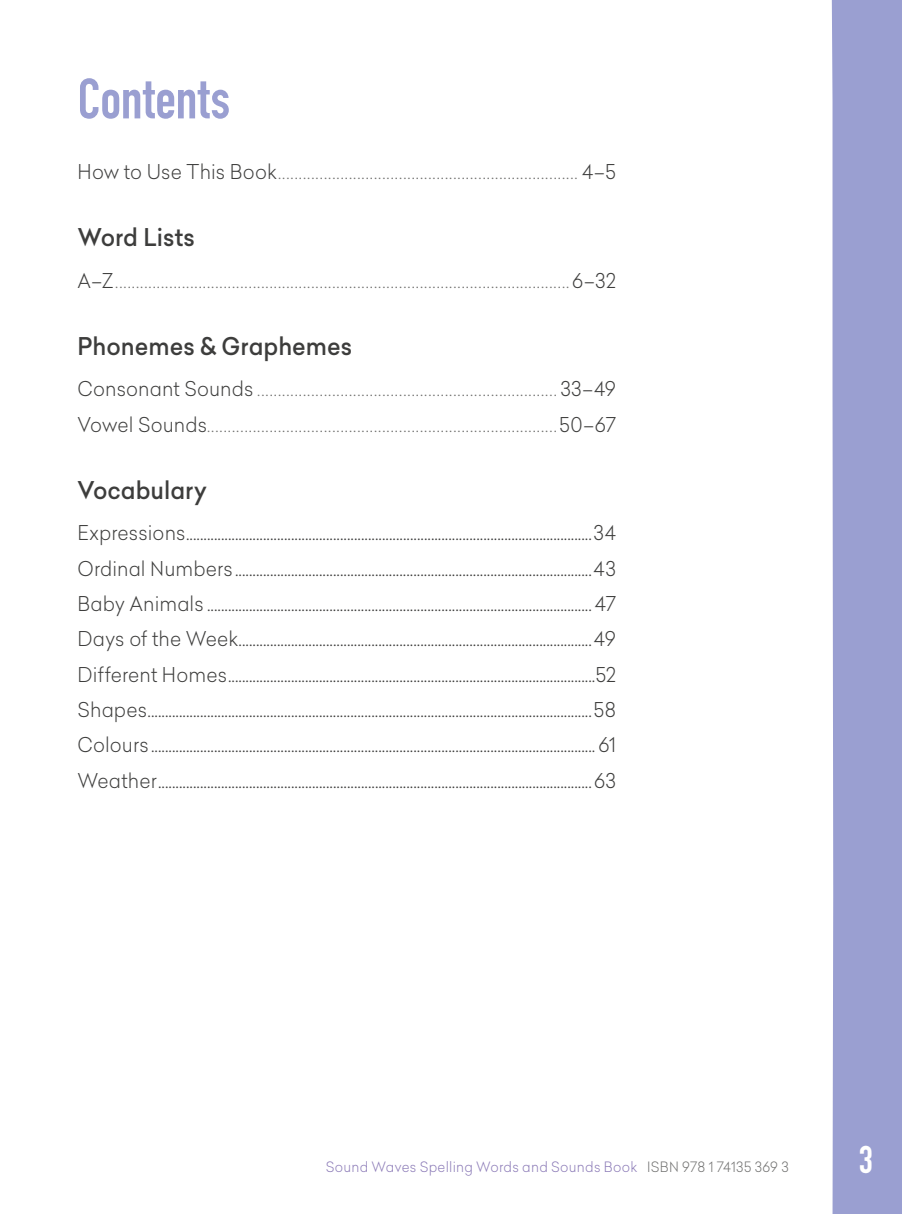
<style>
.page{position:relative;width:902px;height:1214px;background:#fff}
.page>*{position:absolute;margin:0;border:0;box-sizing:border-box;transform-origin:0 0}
.t1{font:56px "DIN Engschrift Std";letter-spacing:.01em;color:#9a9fd1}
.t2{font:38px "DIN Engschrift Std";color:#fff}
.t3{font:500 24px "Celias";color:#3d3d3c;scale:.95 1}
.t4{font:300 20px/35.4px "Celias";letter-spacing:.01em;color:#3d3d3c;text-align:justify;scale:.95 1}
.t5{font:300 18px/35.4px "Celias";color:#70706f;scale:.95 1}
.t6{font:300 14px "Celias";letter-spacing:.02em;color:#8a79b6;scale:.95 1}
.s1{font-size:20px;color:#3d3d3c}
.s2{color:#70706f}
</style>
<div class="page">
<svg style="left:831px;top:0;width:70px;height:1214px;background:#a4a8d5"></svg>
<svg style="left:900px;top:0;width:2px;height:7px"></svg>
<h1 class="t1" style="left:78px;top:66px;width:154px">Contents</h1>
<p class="t5" style="left:78px;top:154px;width:568px"><span class="s1">How to Use This Book</span>........................................................................ <span class="s1">4–5</span></p>
<p class="t3" style="left:78px;top:221px;width:125px">Word Lists</p>
<p class="t5" style="left:78px;top:263px;width:568px"><span class="s1">A–Z</span>.............................................................................................................<span class="s1">6–32</span></p>
<p class="t3" style="left:78px;top:329px;width:290px">Phonemes &amp; Graphemes</p>
<p class="t5" style="left:78px;top:371px;width:568px"><span class="s1">Consonant Sounds</span> ........................................................................ <span class="s1">33–49<br>Vowel Sounds</span>....................................................................................<span class="s1">50–67</span></p>
<p class="t3" style="left:78px;top:473px;width:137px">Vocabulary</p>
<p class="t4" style="left:78px;top:515px;width:568px">Expressions....................................................................................................................34<br>Ordinal Numbers......................................................................................................43<br>Baby Animals .............................................................................................................. 47<br>Days of the Week.....................................................................................................49<br>Different Homes.........................................................................................................52<br>Shapes...............................................................................................................................58<br>Colours............................................................................................................................... 61<br>Weather............................................................................................................................63</p>
<p class="t6" style="left:326px;top:1157px;width:488px">Sound Waves Spelling Words and Sounds Book <span class="s2">ISBN 978 1 74135 369 3</span></p>
<h2 class="t2" style="left:858px;top:1137px;width:16px">3</h2>
</div>
